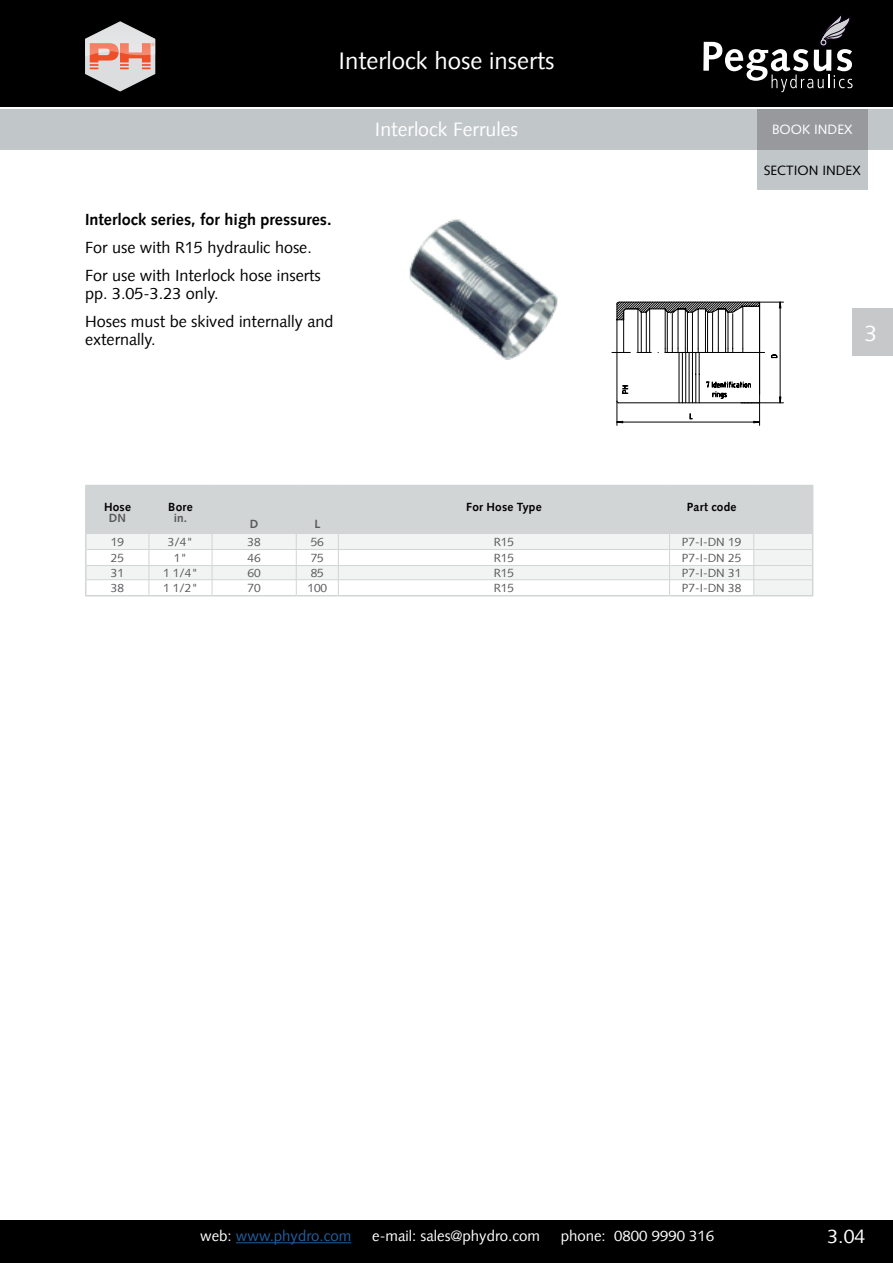
<style>
.page{position:relative;width:893px;height:1263px;background:#fff}
.page>*{position:absolute;margin:0;border:0;box-sizing:border-box;transform-origin:0 0}
.t1{font:24px "Syntax LT";color:#fff}
.t2{font:22.5px "Syntax LT";color:#fff}
.t3{font:19.5px "Syntax LT";color:#fff}
.t4{font:16.2px/28.2px "Syntax LT";color:#000}
.t5{font:700 16.2px "Syntax LT";color:#000}
.t6{font:15px "Syntax LT";color:#fff}
.t7{font:15px "Syntax LT";color:#215e9e}
.t8{font:13.5px "Syntax LT Std";color:#000}
.t9{font:13.5px "Syntax LT Std";color:#fff}
.t10{font:11.85px "Syntax LT";color:#58595b}
.t11{font:700 11.85px "Syntax LT";letter-spacing:.02em;color:#000}
.t12{font:700 11.85px "Syntax";color:#58595b}
.s1{color:#fff}
</style>
<div class="page">
<div style="left:0;top:0;width:893px;height:106px;background:#000"></div>
<div style="left:0;top:1220px;width:893px;height:43px;background:#000"></div>
<div style="left:0;top:109px;width:893px;height:41px;background:#c1c6c8"></div>
<hr style="left:236px;top:1242px;width:115px;height:1px;background:#215e9e">
<svg style="left:85px;top:21px;width:70px;height:71px"></svg>
<div style="left:853px;top:308px;width:40px;height:48px;background:#c7c8ca"></div>
<svg style="left:703px;top:13px;width:150px;height:79px"></svg>
<div style="left:757px;top:150px;width:110px;height:40px;background:#c1c6c8"></div>
<div style="left:757px;top:109px;width:110px;height:41px;background:#97999c"></div>
<svg style="left:85px;top:485px;width:728px;height:111px"></svg>
<img style="left:409px;top:219px;width:149px;height:141px">
<svg style="left:612px;top:302px;width:171px;height:123px"></svg>
<div style="left:704px;top:365px;width:41px;height:13px;background:#fff"></div>
<h1 class="t1" style="left:338px;top:47px;width:218px">Interlock hose inserts</h1>
<p class="t3" style="left:375px;top:118px;width:144px">Interlock Ferrules</p>
<p class="t9" style="left:772px;top:122px;width:82px">BOOK INDEX</p>
<p class="t5" style="left:85px;top:210px;width:248px">Interlock series, for high pressures.</p>
<p class="t4" style="left:85px;top:233px;width:237px">For use with R15 hydraulic hose.<br>For use with Interlock hose inserts</p>
<p class="t4" style="left:85px;top:280px;width:250px">pp. 3.05-3.23 only.<br>Hoses must be skived internally and</p>
<p class="t4" style="left:85px;top:326px;width:72px">externally.</p>
<p class="t8" style="left:764px;top:162px;width:98px">SECTION INDEX</p>
<h2 class="t2" style="left:865px;top:320px;width:14px">3</h2>
<p class="t11" style="left:104px;top:500px;width:28px">Hose</p>
<p class="t12" style="left:109px;top:511px;width:19px">DN</p>
<p class="t11" style="left:168px;top:500px;width:26px">Bore</p>
<p class="t12" style="left:174px;top:511px;width:15px">in.</p>
<p class="t12" style="left:250px;top:517px;width:10px">D</p>
<p class="t12" style="left:314px;top:517px;width:7px">L</p>
<p class="t11" style="left:466px;top:500px;width:77px">For Hose Type</p>
<p class="t11" style="left:687px;top:500px;width:51px">Part code</p>
<p class="t10" style="left:111px;top:535px;width:15px">19</p>
<p class="t10" style="left:168px;top:535px;width:27px">3/4"</p>
<p class="t10" style="left:248px;top:535px;width:15px">38</p>
<p class="t10" style="left:311px;top:535px;width:15px">56</p>
<p class="t10" style="left:494px;top:535px;width:22px">R15</p>
<p class="t10" style="left:682px;top:535px;width:61px">P7-I-DN 19</p>
<p class="t10" style="left:111px;top:551px;width:15px">25</p>
<p class="t10" style="left:174px;top:551px;width:15px">1"</p>
<p class="t10" style="left:248px;top:551px;width:15px">46</p>
<p class="t10" style="left:311px;top:551px;width:15px">75</p>
<p class="t10" style="left:494px;top:551px;width:22px">R15</p>
<p class="t10" style="left:682px;top:551px;width:61px">P7-I-DN 25</p>
<p class="t10" style="left:111px;top:566px;width:15px">31</p>
<p class="t10" style="left:163px;top:566px;width:36px">1 1/4"</p>
<p class="t10" style="left:248px;top:566px;width:15px">60</p>
<p class="t10" style="left:311px;top:566px;width:15px">85</p>
<p class="t10" style="left:494px;top:566px;width:22px">R15</p>
<p class="t10" style="left:682px;top:566px;width:61px">P7-I-DN 31</p>
<p class="t10" style="left:111px;top:581px;width:15px">38</p>
<p class="t10" style="left:163px;top:581px;width:36px">1 1/2"</p>
<p class="t10" style="left:248px;top:581px;width:15px">70</p>
<p class="t10" style="left:307px;top:581px;width:21px">100</p>
<p class="t10" style="left:494px;top:581px;width:22px">R15</p>
<p class="t10" style="left:682px;top:581px;width:61px">P7-I-DN 38</p>
<p class="t7" style="left:200px;top:1227px;width:153px"><span class="s1">web:</span> www.phydro.com</p>
<p class="t6" style="left:372px;top:1227px;width:169px">e-mail: sales@phydro.com</p>
<p class="t6" style="left:561px;top:1227px;width:155px">phone: 0800 9990 316</p>
<p class="t3" style="left:827px;top:1225px;width:39px">3.04</p>
</div>
